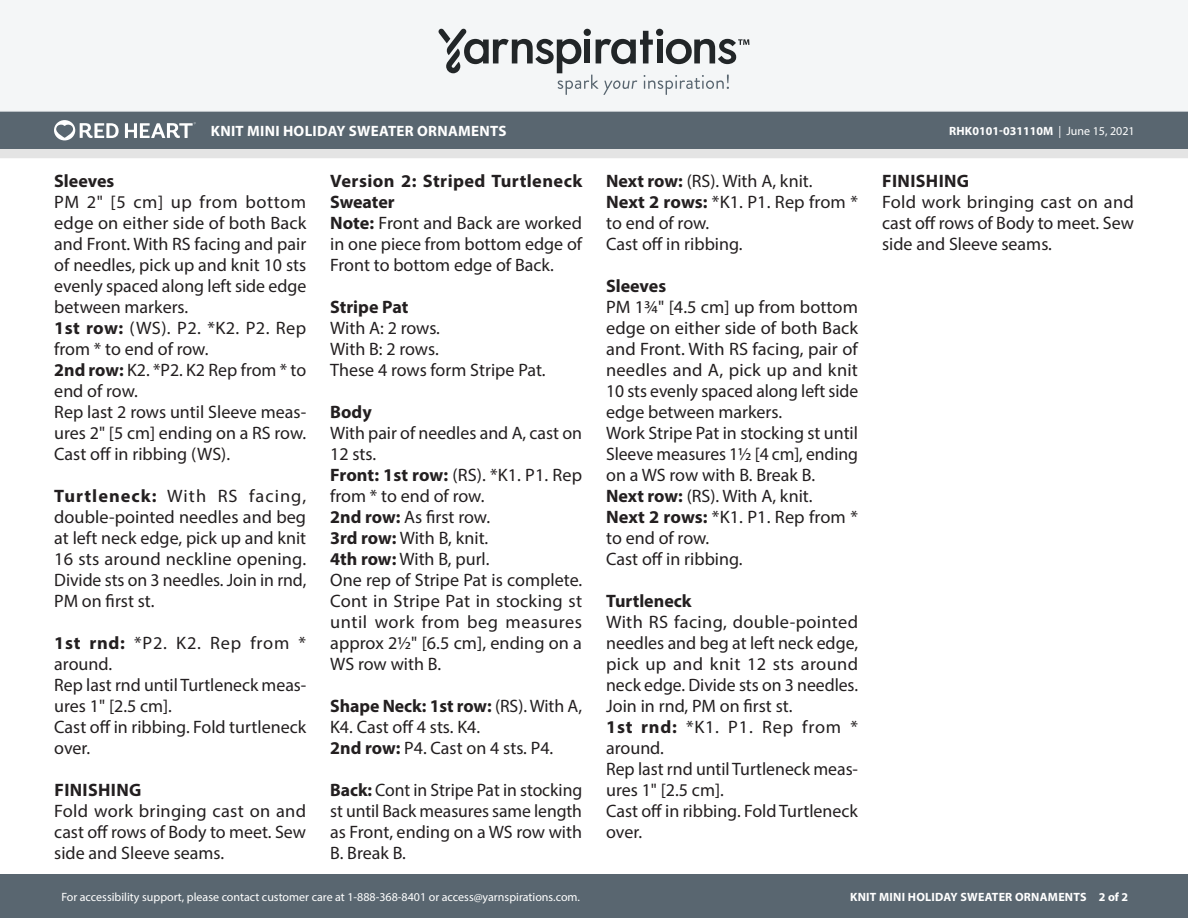
<style>
.page{position:relative;width:1188px;height:918px;background:#fff}
.page>*{position:absolute;margin:0;border:0;box-sizing:border-box;transform-origin:0 0}
.Body_-__Auto_Style_w{font:18px/21px "Myriad Pro";color:#231f20}
.Body_-__Auto_Style_w-2{font:700 18px/21px "Myriad Pro";letter-spacing:.005em;color:#231f20}
.Body_-__Auto_Style_w-3{font:18px/21px "Myriad Pro";letter-spacing:.035em;color:#231f20}
.t1{font:700 15px "Myriad Pro";letter-spacing:.02em;color:#fff}
.t2{font:12px "Myriad Pro";color:#fff}
.t3{font:700 12px "Myriad Pro";letter-spacing:.02em;color:#fff}
.t4{font:700 12px "Myriad Pro";color:#fff}
.s1{font-weight:400}
.s2{font-weight:700}
</style>
<div class="page">
<div style="left:0;top:875px;width:1188px;height:43px;background:#596670"></div>
<div style="left:0;top:149px;width:1188px;height:9px;background:#e4e4e4"></div>
<div style="left:0;top:111px;width:1188px;height:38px;background:#596670"></div>
<div style="left:0;top:0;width:1188px;height:112px;background:#f4f6f7"></div>
<svg style="left:438px;top:29px;width:311px;height:66px"></svg>
<svg style="left:54px;top:120px;width:65px;height:20px"></svg>
<svg style="left:125px;top:122px;width:71px;height:16px"></svg>
<p class="t1" style="left:211px;top:121px;width:297px">KNIT MINI HOLIDAY SWEATER ORNAMENTS</p>
<p class="t4" style="left:949px;top:123px;width:187px">RHK0101-031110M <span class="s1">| June 15, 2021</span></p>
<p class="Body_-__Auto_Style_w-2" style="left:54px;top:170px;width:62px">Sleeves</p>
<p class="Body_-__Auto_Style_w" style="left:54px;top:191px;width:254px;text-align:justify">PM 2" [5 cm] up from bottom edge on either side of both Back and Front. With RS facing and pair of needles, pick up and knit 10 sts evenly spaced along left side edge between markers.</p>
<p class="Body_-__Auto_Style_w" style="left:54px;top:317px;width:253px"><span class="s2">1st row:</span> (WS). P2. *K2. P2. Rep from * to end of row.</p>
<p class="Body_-__Auto_Style_w" style="left:54px;top:359px;width:253px"><span class="s2">2nd row:</span> K2. *P2. K2 Rep from * to end of row.</p>
<p class="Body_-__Auto_Style_w" style="left:54px;top:401px;width:253px">Rep last 2 rows until Sleeve meas&shy;ures 2" [5 cm] ending on a RS row.</p>
<p class="Body_-__Auto_Style_w" style="left:54px;top:443px;width:177px">Cast off in ribbing (WS).</p>
<p class="Body_-__Auto_Style_w" style="left:54px;top:485px;width:254px;text-align:justify"><span class="s2">Turtleneck:</span> With RS facing, double-pointed needles and beg at left neck edge, pick up and knit 16 sts around neckline opening.<br>Divide sts on 3 needles. Join in rnd, PM on first st.</p>
<p class="Body_-__Auto_Style_w-3" style="left:54px;top:632px;width:253px"><span class="s2">1st rnd:</span> *P2. K2. Rep from * around.</p>
<p class="Body_-__Auto_Style_w" style="left:54px;top:674px;width:253px">Rep last rnd until Turtleneck meas&shy;ures 1" [2.5 cm].</p>
<p class="Body_-__Auto_Style_w" style="left:54px;top:716px;width:253px">Cast off in ribbing. Fold turtleneck over.</p>
<p class="Body_-__Auto_Style_w-2" style="left:55px;top:779px;width:88px">FINISHING</p>
<p class="Body_-__Auto_Style_w" style="left:54px;top:800px;width:253px;text-align:justify">Fold work bringing cast on and cast off rows of Body to meet. Sew side and Sleeve seams.</p>
<p class="Body_-__Auto_Style_w-2" style="left:330px;top:170px;width:254px">Version 2: Striped Turtleneck<br>Sweater</p>
<p class="Body_-__Auto_Style_w" style="left:330px;top:212px;width:253px;text-align:justify"><span class="s2">Note:</span> Front and Back are worked in one piece from bottom edge of Front to bottom edge of Back.</p>
<p class="Body_-__Auto_Style_w-2" style="left:330px;top:296px;width:80px">Stripe Pat</p>
<p class="Body_-__Auto_Style_w" style="left:330px;top:317px;width:111px">With A: 2 rows.</p>
<p class="Body_-__Auto_Style_w" style="left:330px;top:338px;width:110px">With B: 2 rows.</p>
<p class="Body_-__Auto_Style_w" style="left:330px;top:359px;width:217px">These 4 rows form Stripe Pat.</p>
<p class="Body_-__Auto_Style_w-2" style="left:330px;top:401px;width:43px">Body</p>
<p class="Body_-__Auto_Style_w" style="left:330px;top:422px;width:253px">With pair of needles and A, cast on<br>12 sts.</p>
<p class="Body_-__Auto_Style_w" style="left:330px;top:464px;width:253px"><span class="s2">Front: 1st row:</span> (RS). *K1. P1. Rep from * to end of row.</p>
<p class="Body_-__Auto_Style_w" style="left:330px;top:506px;width:161px"><span class="s2">2nd row:</span> As first row.</p>
<p class="Body_-__Auto_Style_w" style="left:330px;top:527px;width:160px"><span class="s2">3rd row:</span> With B, knit.</p>
<p class="Body_-__Auto_Style_w" style="left:330px;top:548px;width:161px"><span class="s2">4th row:</span> With B, purl.</p>
<p class="Body_-__Auto_Style_w" style="left:330px;top:569px;width:254px;text-align:justify">One rep of Stripe Pat is complete.<br>Cont in Stripe Pat in stocking st until work from beg measures approx 2½" [6.5 cm], ending on a WS row with B.</p>
<p class="Body_-__Auto_Style_w" style="left:330px;top:695px;width:253px"><span class="s2">Shape Neck: 1st row:</span> (RS). With A,<br>K4. Cast off 4 sts. K4.</p>
<p class="Body_-__Auto_Style_w" style="left:330px;top:737px;width:225px"><span class="s2">2nd row:</span> P4. Cast on 4 sts. P4.</p>
<p class="Body_-__Auto_Style_w" style="left:330px;top:779px;width:254px;text-align:justify"><span class="s2">Back:</span> Cont in Stripe Pat in stocking st until Back measures same length as Front, ending on a WS row with B. Break B.</p>
<p class="Body_-__Auto_Style_w" style="left:606px;top:170px;width:208px"><span class="s2">Next row:</span> (RS). With A, knit.</p>
<p class="Body_-__Auto_Style_w" style="left:606px;top:191px;width:253px"><span class="s2">Next 2 rows:</span> *K1. P1. Rep from * to end of row.</p>
<p class="Body_-__Auto_Style_w" style="left:606px;top:233px;width:138px">Cast off in ribbing.</p>
<p class="Body_-__Auto_Style_w-2" style="left:606px;top:275px;width:62px">Sleeves</p>
<p class="Body_-__Auto_Style_w" style="left:606px;top:296px;width:254px;text-align:justify">PM 1¾" [4.5 cm] up from bottom edge on either side of both Back and Front. With RS facing, pair of needles and A, pick up and knit 10 sts evenly spaced along left side edge between markers.</p>
<p class="Body_-__Auto_Style_w" style="left:606px;top:422px;width:253px;text-align:justify">Work Stripe Pat in stocking st until Sleeve measures 1½ [4 cm], ending on a WS row with B. Break B.</p>
<p class="Body_-__Auto_Style_w" style="left:606px;top:485px;width:208px"><span class="s2">Next row:</span> (RS). With A, knit.</p>
<p class="Body_-__Auto_Style_w" style="left:606px;top:506px;width:253px"><span class="s2">Next 2 rows:</span> *K1. P1. Rep from * to end of row.</p>
<p class="Body_-__Auto_Style_w" style="left:606px;top:548px;width:138px">Cast off in ribbing.</p>
<p class="Body_-__Auto_Style_w-2" style="left:606px;top:590px;width:87px">Turtleneck</p>
<p class="Body_-__Auto_Style_w" style="left:606px;top:611px;width:253px;text-align:justify">With RS facing, double-pointed needles and beg at left neck edge, pick up and knit 12 sts around neck edge. Divide sts on 3 needles.<br>Join in rnd, PM on first st.</p>
<p class="Body_-__Auto_Style_w-3" style="left:606px;top:716px;width:253px"><span class="s2">1st rnd:</span> *K1. P1. Rep from * around.</p>
<p class="Body_-__Auto_Style_w" style="left:606px;top:758px;width:253px">Rep last rnd until Turtleneck meas&shy;ures 1" [2.5 cm].</p>
<p class="Body_-__Auto_Style_w" style="left:606px;top:800px;width:253px">Cast off in ribbing. Fold Turtleneck over.</p>
<p class="Body_-__Auto_Style_w-2" style="left:882px;top:170px;width:88px">FINISHING</p>
<p class="Body_-__Auto_Style_w" style="left:882px;top:191px;width:253px;text-align:justify">Fold work bringing cast on and cast off rows of Body to meet. Sew side and Sleeve seams.</p>
<p class="t2" style="left:61px;top:889px;width:520px">For accessibility support, please contact customer care at 1-888-368-8401 or access@yarnspirations.com.</p>
<p class="t3" style="left:850px;top:889px;width:279px">KNIT MINI HOLIDAY SWEATER ORNAMENTS 2 of 2</p>
</div>
